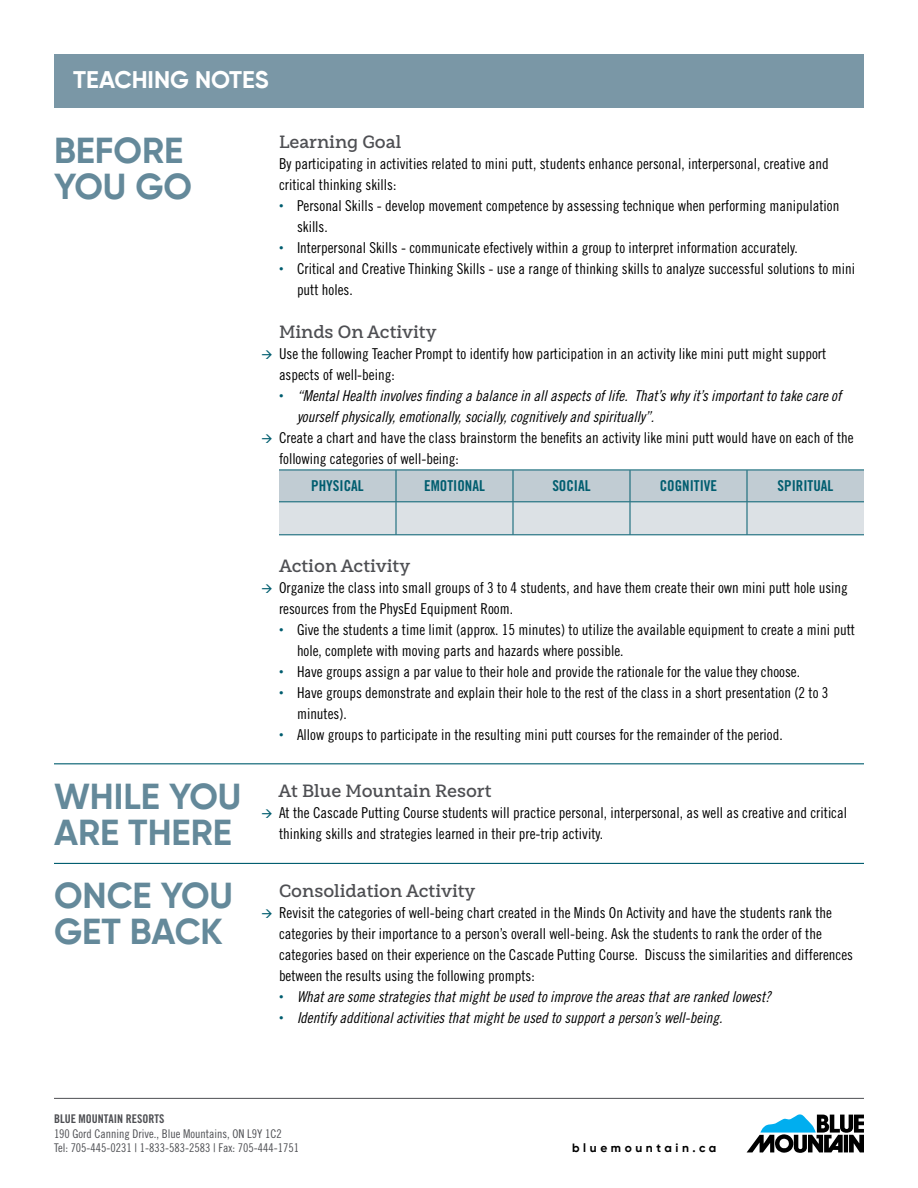
<style>
.page{position:relative;width:918px;height:1188px;background:#fff}
.page>*{position:absolute;margin:0;border:0;box-sizing:border-box;transform-origin:0 0}
.t1{font:700 36px/36px "Gilroy";color:#64899a}
.t2{font:700 24px "Gilroy";color:#fff}
.t3{font:600 18px "Weekly";color:#4e4f53}
.t4{font:15px/21px "Trade Gothic LT Std Cn 18";color:#000}
.t5{font:15px/21px "Trade Gothic LT Std Cn 18 Obl";color:#000}
.t6{font:15px "Trade Gothic LT Std Bd Cn 20";color:#005d6f}
.t7{font:12px/14.4px "Trade Gothic LT Std Cn 18";color:#4e4f53}
.t8{font:12px "Trade Gothic LT Std Bd Cn 20";color:#4e4f53}
.t9{font:700 12px "Gilroy";letter-spacing:.3em;color:#000}
.s1{font-size:9px;color:#005d6f}
.s2{font-family:"Trade Gothic LT Std Cn 18";font-size:9px;color:#005d6f}
</style>
<div class="page">
<div style="left:54px;top:54px;width:810px;height:54px;background:#7a97a6"></div>
<svg style="left:747px;top:1114px;width:117px;height:39px"></svg>
<hr style="left:54px;top:1098px;width:810px;height:1px;background:#4e4f53">
<hr style="left:54px;top:763px;width:810px;height:1px;background:#005d6f">
<hr style="left:54px;top:863px;width:810px;height:1px;background:#005d6f">
<svg style="left:279px;top:471px;width:585px;height:63px;background:#cdd5db"></svg>
<hr style="left:279px;top:470px;width:117px;height:1px;background:#005d6f">
<hr style="left:396px;top:470px;width:117px;height:1px;background:#005d6f">
<hr style="left:396px;top:470px;width:1px;height:31px;background:#005d6f">
<hr style="left:513px;top:470px;width:117px;height:1px;background:#005d6f">
<hr style="left:513px;top:470px;width:1px;height:31px;background:#005d6f">
<hr style="left:630px;top:470px;width:117px;height:1px;background:#005d6f">
<hr style="left:630px;top:470px;width:1px;height:31px;background:#005d6f">
<hr style="left:747px;top:470px;width:117px;height:1px;background:#005d6f">
<hr style="left:747px;top:470px;width:1px;height:31px;background:#005d6f">
<hr style="left:279px;top:501px;width:117px;height:1px;background:#005d6f">
<hr style="left:396px;top:501px;width:117px;height:1px;background:#005d6f">
<hr style="left:396px;top:502px;width:1px;height:32px;background:#005d6f">
<hr style="left:513px;top:501px;width:117px;height:1px;background:#005d6f">
<hr style="left:513px;top:502px;width:1px;height:32px;background:#005d6f">
<hr style="left:630px;top:501px;width:117px;height:1px;background:#005d6f">
<hr style="left:630px;top:502px;width:1px;height:32px;background:#005d6f">
<hr style="left:747px;top:501px;width:117px;height:1px;background:#005d6f">
<hr style="left:747px;top:502px;width:1px;height:32px;background:#005d6f">
<hr style="left:279px;top:534px;width:117px;height:1px;background:#005d6f">
<hr style="left:396px;top:534px;width:117px;height:1px;background:#005d6f">
<hr style="left:513px;top:534px;width:117px;height:1px;background:#005d6f">
<hr style="left:630px;top:534px;width:117px;height:1px;background:#005d6f">
<hr style="left:747px;top:534px;width:117px;height:1px;background:#005d6f">
<h2 class="t2" style="left:73px;top:64px;width:197px">TEACHING NOTES</h2>
<h1 class="t1" style="left:54px;top:132px;width:140px">BEFORE<br>YOU GO</h1>
<p class="t3" style="left:279px;top:131px;width:124px">Learning Goal</p>
<p class="t4" style="left:279px;top:153px;width:551px">By participating in activities related to mini putt, students enhance personal, interpersonal, creative and critical thinking skills:</p>
<p class="t4" style="left:297px;top:195px;width:544px;text-indent:-18px"><span class="s1">•</span> Personal Skills - develop movement competence by assessing technique when performing manipulation skills.</p>
<p class="t4" style="left:279px;top:237px;width:520px"><span class="s1">•</span> Interpersonal Skills - communicate efectively within a group to interpret information accurately.</p>
<p class="t4" style="left:297px;top:258px;width:560px;text-indent:-18px"><span class="s1">•</span> Critical and Creative Thinking Skills - use a range of thinking skills to analyze successful solutions to mini putt holes.</p>
<p class="t3" style="left:279px;top:321px;width:159px">Minds On Activity</p>
<p class="t4" style="left:279px;top:343px;width:549px">Use the following Teacher Prompt to identify how participation in an activity like mini putt might support aspects of well-being:</p>
<p class="t5" style="left:297px;top:385px;width:546px;text-indent:-18px"><span class="s2">•</span> “Mental Health involves finding a balance in all aspects of life. That’s why it’s important to take care of yourself physically, emotionally, socially, cognitively and spiritually”.</p>
<p class="t4" style="left:279px;top:427px;width:576px">Create a chart and have the class brainstorm the benefits an activity like mini putt would have on each of the following categories of well-being:</p>
<p class="t6" style="left:311px;top:477px;width:54px">PHYSICAL</p>
<p class="t6" style="left:424px;top:477px;width:62px">EMOTIONAL</p>
<p class="t6" style="left:552px;top:477px;width:40px">SOCIAL</p>
<p class="t6" style="left:660px;top:477px;width:59px">COGNITIVE</p>
<p class="t6" style="left:778px;top:477px;width:57px">SPIRITUAL</p>
<h1 class="t1" style="left:54px;top:778px;width:189px">WHILE YOU<br>ARE THERE</h1>
<h1 class="t1" style="left:54px;top:877px;width:181px">ONCE YOU<br>GET BACK</h1>
<p class="t3" style="left:279px;top:555px;width:133px">Action Activity</p>
<p class="t4" style="left:279px;top:577px;width:570px">Organize the class into small groups of 3 to 4 students, and have them create their own mini putt hole using resources from the PhysEd Equipment Room.</p>
<p class="t4" style="left:297px;top:619px;width:560px;text-indent:-18px"><span class="s1">•</span> Give the students a time limit (approx. 15 minutes) to utilize the available equipment to create a mini putt hole, complete with moving parts and hazards where possible.</p>
<p class="t4" style="left:279px;top:661px;width:523px"><span class="s1">•</span> Have groups assign a par value to their hole and provide the rationale for the value they choose.</p>
<p class="t4" style="left:297px;top:682px;width:533px;text-indent:-18px"><span class="s1">•</span> Have groups demonstrate and explain their hole to the rest of the class in a short presentation (2 to 3 minutes).</p>
<p class="t4" style="left:279px;top:724px;width:505px"><span class="s1">•</span> Allow groups to participate in the resulting mini putt courses for the remainder of the period.</p>
<p class="t3" style="left:278px;top:781px;width:215px">At Blue Mountain Resort</p>
<p class="t4" style="left:279px;top:802px;width:570px">At the Cascade Putting Course students will practice personal, interpersonal, as well as creative and critical thinking skills and strategies learned in their pre-trip activity.</p>
<p class="t3" style="left:279px;top:880px;width:198px">Consolidation Activity</p>
<p class="t4" style="left:279px;top:902px;width:576px">Revisit the categories of well-being chart created in the Minds On Activity and have the students rank the categories by their importance to a person’s overall well-being. Ask the students to rank the order of the categories based on their experience on the Cascade Putting Course. Discuss the similarities and differences between the results using the following prompts:</p>
<p class="t5" style="left:279px;top:986px;width:494px"><span class="s2">•</span> What are some strategies that might be used to improve the areas that are ranked lowest?</p>
<p class="t5" style="left:279px;top:1007px;width:445px"><span class="s2">•</span> Identify additional activities that might be used to support a person’s well-being.</p>
<p class="t8" style="left:54px;top:1112px;width:112px">BLUE MOUNTAIN RESORTS</p>
<p class="t7" style="left:54px;top:1126px;width:247px">190 Gord Canning Drive., Blue Mountains, ON L9Y 1C2<br>Tel: 705-445-0231 | 1-833-583-2583 | Fax: 705-444-1751</p>
<p class="t9" style="left:572px;top:1141px;width:146px">bluemountain.ca</p>
</div>
